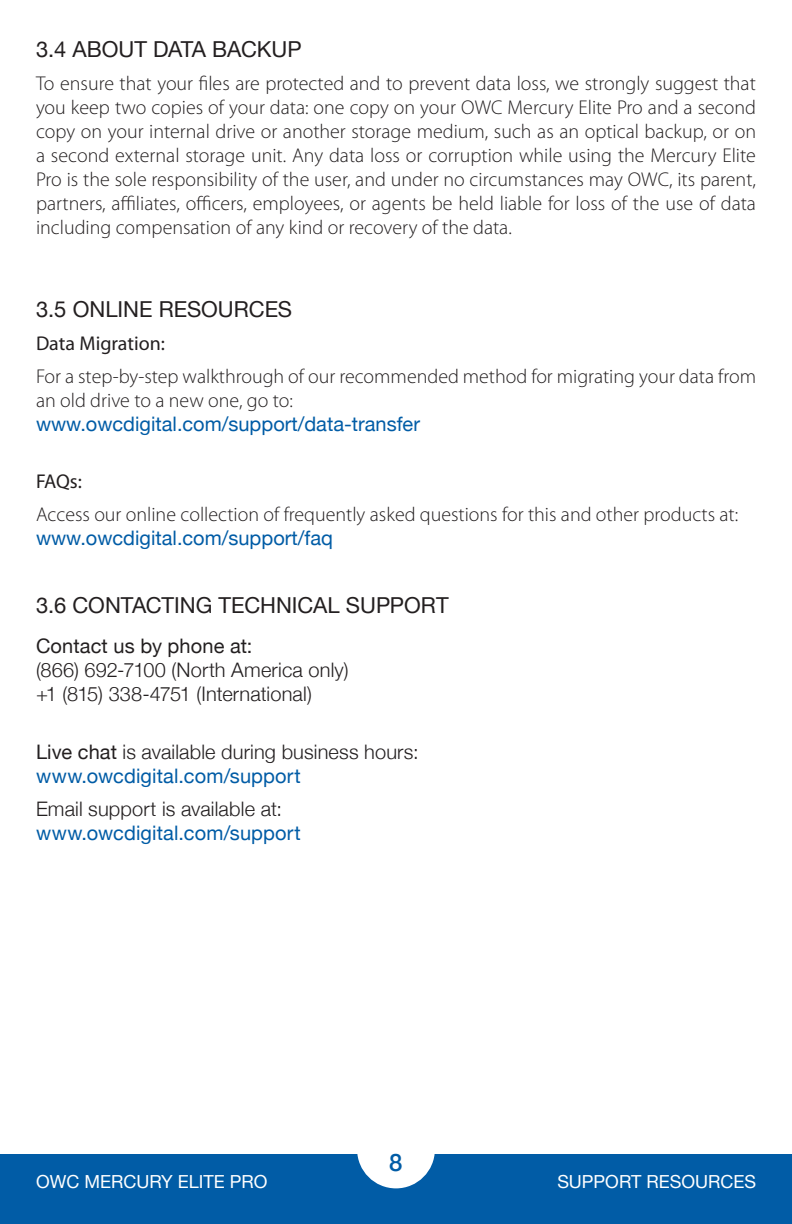
<style>
.page{position:relative;width:792px;height:1224px;background:#fff}
.page>*{position:absolute;margin:0;border:0;box-sizing:border-box;transform-origin:0 0}
.t1{font:500 24px "Helvetica Neue";color:#015ca6}
.t2{font:22px "Helvetica Neue";color:#231f20}
.t3{font:300 20px/24px "Myriad Pro";color:#231f20;text-align:justify}
.Subhead_Paragraph{font:300 20px "Helvetica Neue";letter-spacing:.005em;color:#231f20}
.Subhead_Paragraph-2{font:20px "Helvetica Neue";color:#015ca6}
.t4{font:20px "Myriad Pro";color:#231f20}
.Subhead_Paragraph-3{font:20px "Helvetica Neue";letter-spacing:.005em;color:#231f20}
.t5{font:18px "Helvetica Neue";color:#fff}
.s1{font-weight:400}
</style>
<div class="page">
<div style="left:0;top:1155px;width:792px;height:69px;background:#015ca6"></div>
<div style="left:357px;top:1111px;width:78px;height:77px;background:#fff;border-radius:50%"></div>
<p class="t2" style="left:36px;top:33px;width:267px">3.4 ABOUT DATA BACKUP</p>
<p class="t3" style="left:36px;top:72px;width:722px">To ensure that your files are protected and to prevent data loss, we strongly suggest that you keep two copies of your data: one copy on your OWC Mercury Elite Pro and a second copy on your internal drive or another storage medium, such as an optical backup, or on a second external storage unit. Any data loss or corruption while using the Mercury Elite Pro is the sole responsibility of the user, and under no circumstances may OWC, its parent, partners, affiliates, officers, employees, or agents be held liable for loss of the use of data including compensation of any kind or recovery of the data.</p>
<p class="t2" style="left:36px;top:294px;width:258px">3.5 ONLINE RESOURCES</p>
<p class="t4" style="left:36px;top:331px;width:130px">Data Migration:</p>
<p class="t3" style="left:36px;top:365px;width:722px">For a step-by-step walkthrough of our recommended method for migrating your data from an old drive to a new one, go to:</p>
<p class="Subhead_Paragraph-2" style="left:36px;top:410px;width:386px">www.owcdigital.com/support/data-transfer</p>
<p class="t4" style="left:36px;top:469px;width:47px">FAQs:</p>
<p class="t3" style="left:36px;top:503px;width:704px">Access our online collection of frequently asked questions for this and other products at:</p>
<p class="Subhead_Paragraph-2" style="left:36px;top:524px;width:298px">www.owcdigital.com/support/faq</p>
<p class="t2" style="left:36px;top:589px;width:414px">3.6 CONTACTING TECHNICAL SUPPORT</p>
<p class="Subhead_Paragraph-3" style="left:36px;top:631px;width:218px">Contact us by phone at:</p>
<p class="Subhead_Paragraph" style="left:36px;top:654px;width:314px">(866) 692-7100 (North America only)</p>
<p class="Subhead_Paragraph" style="left:36px;top:678px;width:277px">+1 (815) 338-4751 (International)</p>
<p class="Subhead_Paragraph" style="left:36px;top:736px;width:384px"><span class="s1">Live chat</span> is available during business hours:</p>
<p class="Subhead_Paragraph-2" style="left:36px;top:762px;width:266px">www.owcdigital.com/support</p>
<p class="Subhead_Paragraph" style="left:36px;top:793px;width:248px">Email support is available at:</p>
<p class="Subhead_Paragraph-2" style="left:36px;top:819px;width:266px">www.owcdigital.com/support</p>
<p class="t1" style="left:389px;top:1143px;width:15px">8</p>
<p class="t5" style="left:36px;top:1169px;width:233px">OWC MERCURY ELITE PRO</p>
<p class="t5" style="left:557px;top:1169px;width:200px">SUPPORT RESOURCES</p>
</div>
